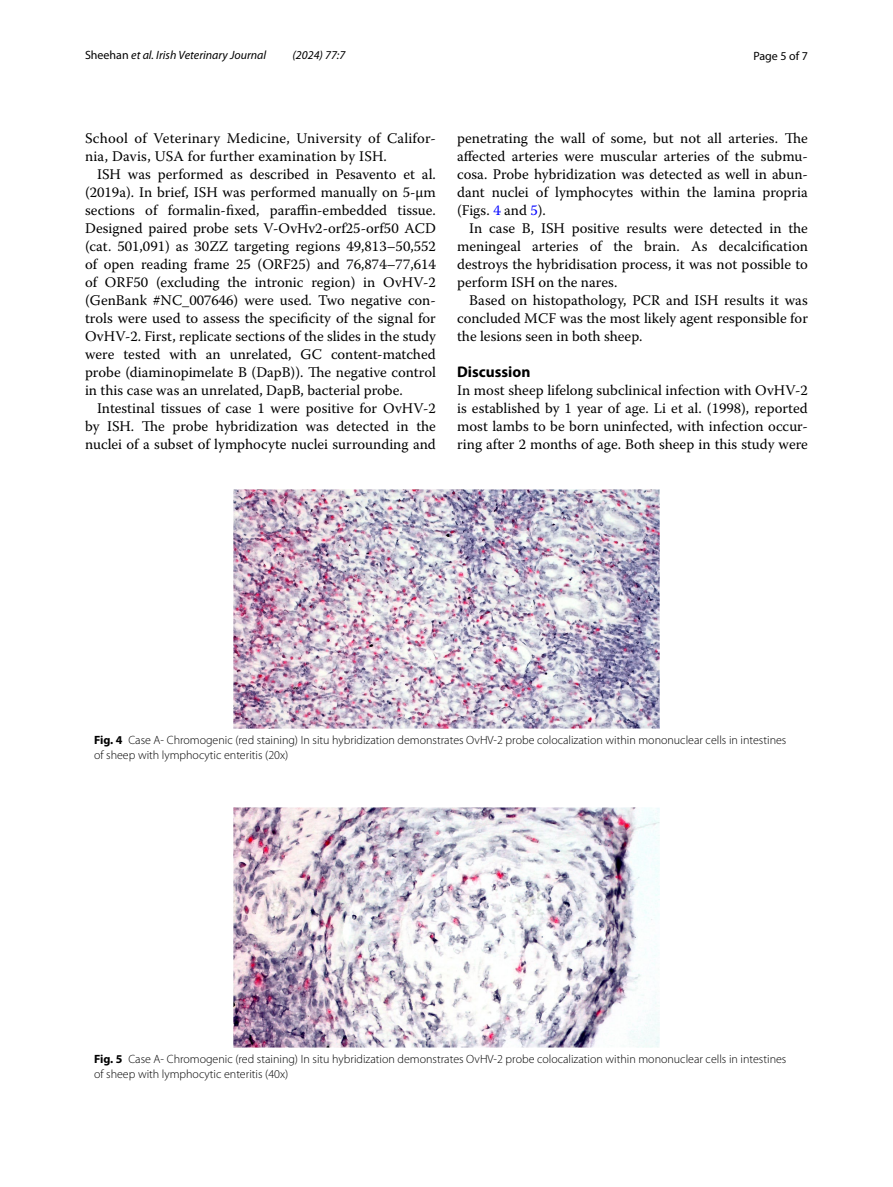
<style>
.page{position:relative;width:893px;height:1187px;background:#fff}
.page>*{position:absolute;margin:0;border:0;box-sizing:border-box;transform-origin:0 0}
.t1{font:700 15.45px "Myriad Pro";color:#000}
.t2{font:14.7px/18px "Warnock Pro";color:#000;text-align:justify}
.t3{font:300 12px/15px "Myriad Pro";color:#000}
.t4{font:italic 12px "Myriad Pro";color:#000}
.t5{font:12px "Myriad Pro";color:#000}
.s1{font-style:normal}
.s2{color:#00f}
.s3{font-weight:700}
</style>
<div class="page">
<img style="left:234px;top:489px;width:425px;height:239px">
<img style="left:234px;top:807px;width:425px;height:240px">
<p class="t4" style="left:85px;top:48px;width:183px"><span class="s1">Sheehan</span> et al. Irish Veterinary Journal</p>
<p class="t4" style="left:293px;top:48px;width:54px">(2024) 77:7</p>
<p class="t5" style="left:753px;top:48px;width:56px">Page 5 of 7</p>
<p class="t2" style="left:85px;top:128px;width:352px">School of Veterinary Medicine, University of Califor&shy;nia, Davis, USA for further examination by ISH.</p>
<p class="t2" style="left:85px;top:164px;width:352px;text-indent:12px">ISH was performed as described in Pesavento et al. (2019a). In brief, ISH was performed manually on 5-μm sections of formalin-fixed, paraffin-embedded tissue.<br>Designed paired probe sets V-OvHv2-orf25-orf50 ACD (cat. 501,091) as 30ZZ targeting regions 49,813–50,552 of open reading frame 25 (ORF25) and 76,874–77,614 of ORF50 (excluding the intronic region) in OvHV-2 (GenBank #NC_007646) were used. Two negative con&shy;trols were used to assess the specificity of the signal for OvHV-2. First, replicate sections of the slides in the study were tested with an unrelated, GC content-matched probe (diaminopimelate B (DapB)). The negative control in this case was an unrelated, DapB, bacterial probe.</p>
<p class="t2" style="left:85px;top:398px;width:352px;text-indent:12px">Intestinal tissues of case 1 were positive for OvHV-2 by ISH. The probe hybridization was detected in the nuclei of a subset of lymphocyte nuclei surrounding and</p>
<p class="t2" style="left:457px;top:128px;width:352px">penetrating the wall of some, but not all arteries. The affected arteries were muscular arteries of the submu&shy;cosa. Probe hybridization was detected as well in abun&shy;dant nuclei of lymphocytes within the lamina propria (Figs. <span class="s2">4</span> and <span class="s2">5</span>).</p>
<p class="t2" style="left:457px;top:218px;width:352px;text-indent:12px">In case B, ISH positive results were detected in the meningeal arteries of the brain. As decalcification destroys the hybridisation process, it was not possible to perform ISH on the nares.</p>
<p class="t2" style="left:457px;top:290px;width:352px;text-indent:12px">Based on histopathology, PCR and ISH results it was concluded MCF was the most likely agent responsible for the lesions seen in both sheep.</p>
<p class="t1" style="left:457px;top:361px;width:75px">Discussion</p>
<p class="t2" style="left:457px;top:380px;width:352px">In most sheep lifelong subclinical infection with OvHV-2 is established by 1 year of age. Li et al. (1998), reported most lambs to be born uninfected, with infection occur&shy;ring after 2 months of age. Both sheep in this study were</p>
<p class="t3" style="left:94px;top:732px;width:694px"><span class="s3">Fig. 4</span> Case A- Chromogenic (red staining) In situ hybridization demonstrates OvHV-2 probe colocalization within mononuclear cells in intestines of sheep with lymphocytic enteritis (20x)</p>
<p class="t3" style="left:94px;top:1051px;width:694px"><span class="s3">Fig. 5</span> Case A- Chromogenic (red staining) In situ hybridization demonstrates OvHV-2 probe colocalization within mononuclear cells in intestines of sheep with lymphocytic enteritis (40x)</p>
</div>
